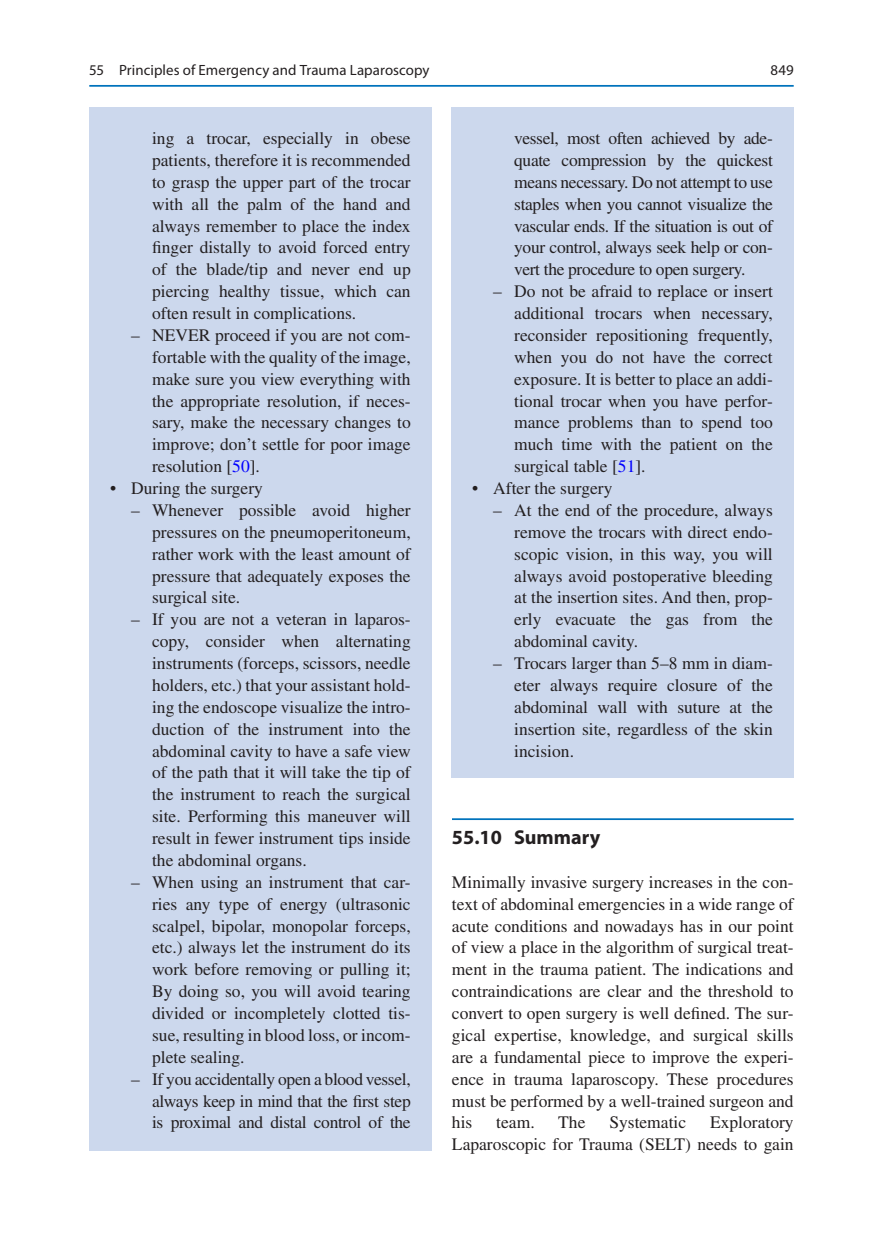
<style>
.page{position:relative;width:883px;height:1260px;background:#fff}
.page>*{position:absolute;margin:0;border:0;box-sizing:border-box;transform-origin:0 0}
._1_hd{font:700 20.12px "Myriad Pro";color:#231f20}
.Text_flush{font:17.5px/21.9px "Times LT Std";color:#231f20;text-align:justify}
.t1{font:14.88px "Myriad Pro";letter-spacing:.005em;color:#231f20}
.s1{color:#00f}
</style>
<div class="page">
<div style="left:89px;top:107px;width:343px;height:1043px;background:#ccd8ed"></div>
<div style="left:451px;top:107px;width:343px;height:670px;background:#ccd8ed"></div>
<hr style="left:452px;top:818px;width:342px;height:2px;background:#0073bc">
<hr style="left:89px;top:85px;width:705px;height:2px;background:#0073bc">
<p class="t1" style="left:89px;top:61px;width:342px">55 Principles of Emergency and Trauma Laparoscopy</p>
<p class="Text_flush" style="left:152px;top:127px;width:260px">ing a trocar, especially in obese patients, therefore it is recommended to grasp the upper part of the trocar with all the palm of the hand and always remember to place the index finger distally to avoid forced entry of the blade/tip and never end up piercing healthy tissue, which can often result in complications.</p>
<p class="Text_flush" style="left:152px;top:324px;width:260px;text-indent:-21px">– NEVER proceed if you are not com&shy;fortable with the quality of the image, make sure you view everything with the appropriate resolution, if neces&shy;sary, make the necessary changes to improve; don’t settle for poor image resolution [<span class="s1">50</span>].</p>
<p class="Text_flush" style="left:110px;top:477px;width:154px">• During the surgery</p>
<p class="Text_flush" style="left:152px;top:499px;width:260px;text-indent:-21px">– Whenever possible avoid higher pressures on the pneumoperitoneum, rather work with the least amount of pressure that adequately exposes the surgical site.</p>
<p class="Text_flush" style="left:152px;top:608px;width:260px;text-indent:-21px">– If you are not a veteran in laparos&shy;copy, consider when alternating instruments (forceps, scissors, needle holders, etc.) that your assistant hold&shy;ing the endoscope visualize the intro&shy;duction of the instrument into the abdominal cavity to have a safe view of the path that it will take the tip of the instrument to reach the surgical site. Performing this maneuver will result in fewer instrument tips inside the abdominal organs.</p>
<p class="Text_flush" style="left:152px;top:871px;width:260px;text-indent:-21px">– When using an instrument that car&shy;ries any type of energy (ultrasonic scalpel, bipolar, monopolar forceps, etc.) always let the instrument do its work before removing or pulling it; By doing so, you will avoid tearing divided or incompletely clotted tis&shy;sue, resulting in blood loss, or incom&shy;plete sealing.</p>
<p class="Text_flush" style="left:152px;top:1068px;width:260px;text-indent:-21px">– If you accidentally open a blood vessel, always keep in mind that the first step is proximal and distal control of the</p>
<p class="t1" style="left:771px;top:61px;width:25px">849</p>
<p class="Text_flush" style="left:514px;top:127px;width:260px">vessel, most often achieved by ade&shy;quate compression by the quickest means necessary. Do not attempt to use staples when you cannot visualize the vascular ends. If the situation is out of your control, always seek help or con&shy;vert the procedure to open surgery.</p>
<p class="Text_flush" style="left:514px;top:280px;width:260px;text-indent:-21px">– Do not be afraid to replace or insert additional trocars when necessary, reconsider repositioning frequently, when you do not have the correct exposure. It is better to place an addi&shy;tional trocar when you have perfor&shy;mance problems than to spend too much time with the patient on the surgical table [<span class="s1">51</span>].</p>
<p class="Text_flush" style="left:472px;top:477px;width:142px">• After the surgery</p>
<p class="Text_flush" style="left:514px;top:499px;width:260px;text-indent:-21px">– At the end of the procedure, always remove the trocars with direct endo&shy;scopic vision, in this way, you will always avoid postoperative bleeding at the insertion sites. And then, prop&shy;erly evacuate the gas from the abdominal cavity.</p>
<p class="Text_flush" style="left:514px;top:652px;width:260px;text-indent:-21px">– Trocars larger than 5–8 mm in diam&shy;eter always require closure of the abdominal wall with suture at the insertion site, regardless of the skin incision.</p>
<h2 class="_1_hd" style="left:452px;top:824px;width:150px">55.10 Summary</h2>
<p class="Text_flush" style="left:452px;top:871px;width:343px">Minimally invasive surgery increases in the con&shy;text of abdominal emergencies in a wide range of acute conditions and nowadays has in our point of view a place in the algorithm of surgical treat&shy;ment in the trauma patient. The indications and contraindications are clear and the threshold to convert to open surgery is well defined. The sur&shy;gical expertise, knowledge, and surgical skills are a fundamental piece to improve the experi&shy;ence in trauma laparoscopy. These procedures must be performed by a well-trained surgeon and his</p>
<p class="Text_flush" style="left:452px;top:1112px;width:343px;text-align:right">Exploratory<br>Laparoscopic for Trauma (SELT) needs to gain</p>
<p class="Text_flush" style="left:496px;top:1112px;width:40px">team.</p>
<p class="Text_flush" style="left:558px;top:1112px;width:29px">The</p>
<p class="Text_flush" style="left:609px;top:1112px;width:78px">Systematic</p>
</div>
